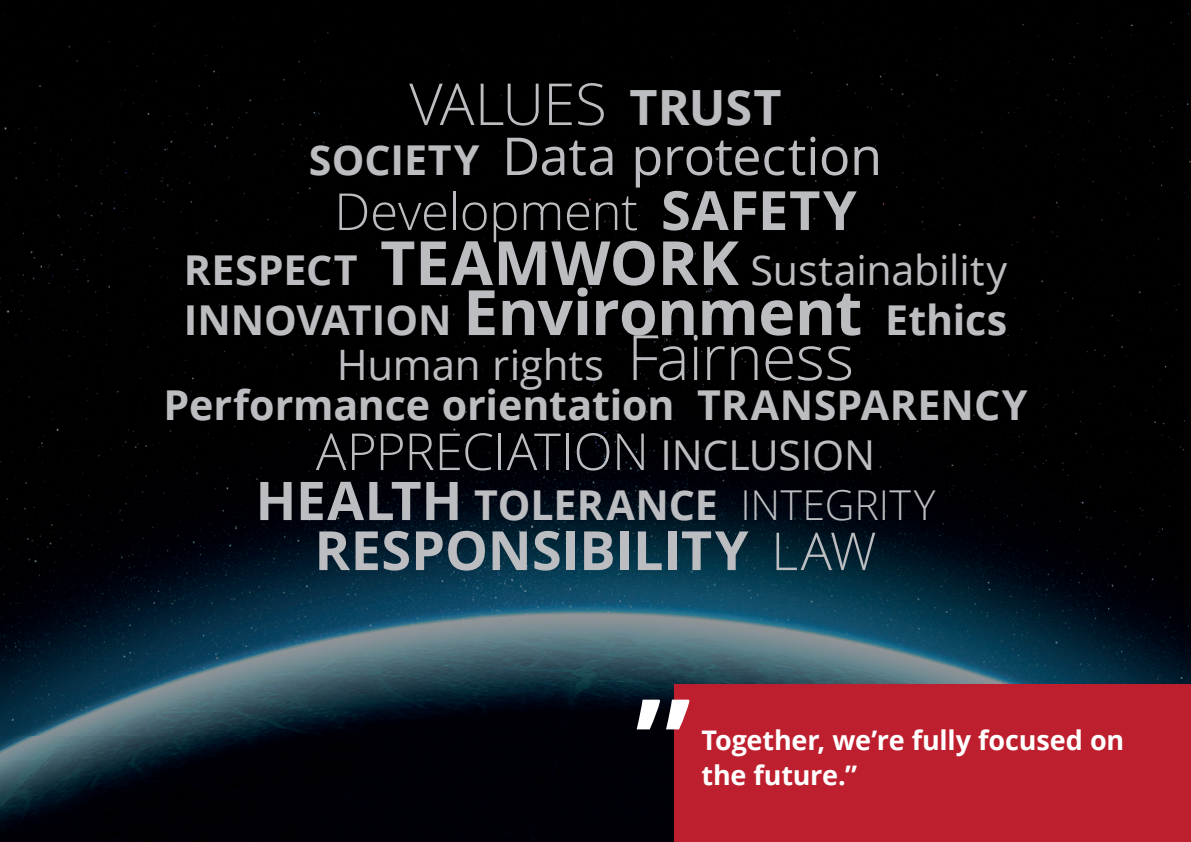
<style>
.page{position:relative;width:1191px;height:842px;background:#fff}
.page>*{position:absolute;margin:0;border:0;box-sizing:border-box;transform-origin:0 0}
.t1{font:300 57.9px "Open Sans";letter-spacing:-.015em;color:#bcbdc0}
.t2{font:700 54.1px "Open Sans";color:#bcbdc0}
.t3{font:52.3px "Open Sans";letter-spacing:-.01em;color:#bcbdc0}
.t4{font:300 51.1px "Open Sans";letter-spacing:-.01em;color:#bcbdc0}
.t5{font:41.9px "Open Sans";letter-spacing:-.005em;color:#bcbdc0}
.t6{font:700 41.2px/50px "Open Sans";color:#bcbdc0}
.t7{font:700 27px/35px "Open Sans";letter-spacing:-.01em;color:#fff}
.s1{font-weight:700;font-size:48.6px}
.s2{font-weight:700;font-size:41.2px}
.s3{font-weight:700;font-size:54.1px}
.s4{font-size:61px}
.s5{font-weight:400}
.s6{font-size:62.5px}
.s7{font-weight:300;font-size:62.5px}
.s8{font-weight:400;font-size:41.2px}
.s9{font-size:53.4px}
.s10{font-weight:300}
.s11{font-weight:300;font-size:52.3px}
</style>
<div class="page">
<img style="left:0;top:0;width:1191px;height:842px">
<div style="left:674px;top:684px;width:517px;height:158px;background:#be1f2e"></div>
<svg style="left:636px;top:700px;width:53px;height:29px"></svg>
<h1 class="t1" style="left:409px;top:64px;width:374px">VALUES <span class="s1">TRUST</span></h1>
<p class="t3" style="left:309px;top:120px;width:575px"><span class="s2">SOCIETY</span> Data protection</p>
<p class="t4" style="left:334px;top:176px;width:524px">Development <span class="s3">SAFETY</span></p>
<p class="t6" style="left:184px;top:244px;width:825px">RESPECT <span class="s4">TEAMWORK</span> <span class="s5">Sustainability<br></span>INNOVATION <span class="s6">Environment</span> Ethics</p>
<p class="t5" style="left:337px;top:336px;width:519px">Human rights <span class="s7">Fairness</span></p>
<p class="t6" style="left:163px;top:379px;width:865px">Performance orientation TRANSPARENCY</p>
<p class="t4" style="left:316px;top:416px;width:561px">APPRECIATION <span class="s8">INCLUSION</span></p>
<p class="t6" style="left:255px;top:479px;width:681px"><span class="s9">HEALTH</span> TOLERANCE <span class="s10">INTEGRITY</span></p>
<h2 class="t2" style="left:314px;top:512px;width:563px">RESPONSIBILITY <span class="s11">LAW</span></h2>
<p class="t7" style="left:701px;top:722px;width:424px">Together, we’re fully focused on the future.”</p>
</div>
